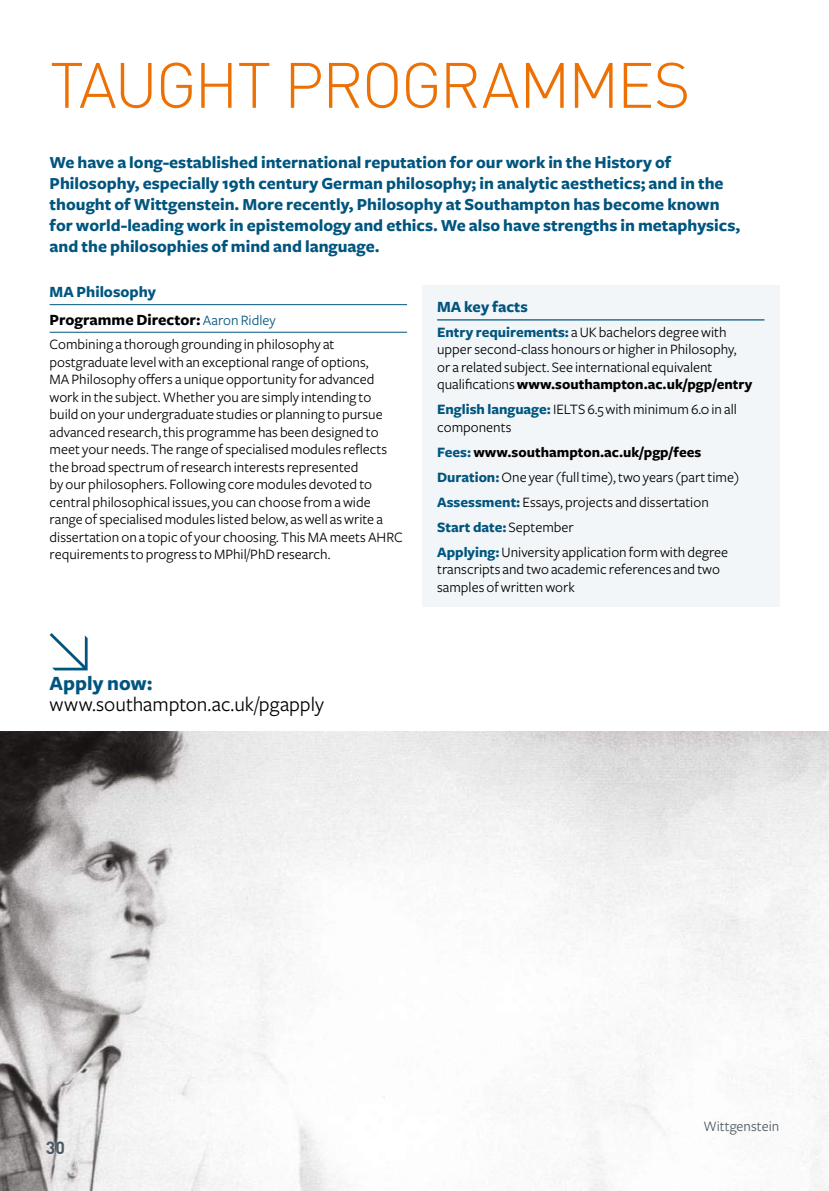
<style>
.page{position:relative;width:829px;height:1191px;background:#fff}
.page>*{position:absolute;margin:0;border:0;box-sizing:border-box;transform-origin:0 0}
.t1{font:300 63px "DINOT";letter-spacing:-.03em;color:#ed7004}
.t2{font:21px "Freight Sans";letter-spacing:-.005em;color:#000}
.t3{font:700 21px "Freight Sans";color:#00557f}
.t4{font:700 17.5px/21px "Freight Sans";color:#00557f}
.t5{font:700 17.5px "DINOT";color:#4c5a62}
.t6{font:700 16.1px/27.7px "Freight Sans";color:#000}
.t7{font:700 16.1px "Freight Sans";color:#00557f}
.t8{font:14.88px/17.5px "Freight Sans";color:#000}
.t9{font:14.88px "Freight Sans";color:#4c5a62}
.s1{color:#00557f}
.s2{font-weight:400;font-size:14.88px;color:#00557f}
.s3{font-weight:700;color:#00557f}
.s4{font-weight:700}
</style>
<div class="page">
<img style="left:0;top:732px;width:828px;height:459px">
<hr style="left:50px;top:304px;width:357px;height:1px;background:#00557f">
<hr style="left:50px;top:332px;width:357px;height:1px;background:#00557f">
<div style="left:422px;top:285px;width:357px;height:321px;background:#f3f6f8"></div>
<hr style="left:437px;top:319px;width:327px;height:1px;background:#00557f">
<svg style="left:50px;top:633px;width:38px;height:37px"></svg>
<h1 class="t1" style="left:50px;top:37px;width:642px">TAUGHT PROGRAMMES</h1>
<p class="t4" style="left:50px;top:152px;width:692px">We have a long-established international reputation for our work in the History of Philosophy, especially 19th century German philosophy; in analytic aesthetics; and in the thought of Wittgenstein. More recently, Philosophy at Southampton has become known for world-leading work in epistemology and ethics. We also have strengths in metaphysics, and the philosophies of mind and language.</p>
<p class="t6" style="left:50px;top:278px;width:228px"><span class="s1">MA Philosophy<br></span>Programme Director: <span class="s2">Aaron Ridley</span></p>
<p class="t8" style="left:50px;top:336px;width:354px">Combining a thorough grounding in philosophy at postgraduate levelwith an exceptionalrange of options, MAPhilosophy offers a unique opportunity for advanced work in the subject.Whether you are simply intending to build on your undergraduate studies or planning to pursue advanced research,this programme has been designed to meet your needs. The range ofspecialisedmodulesreflects the broad spectrumofresearch interestsrepresented<br>by our philosophers. Following coremodules devoted to central philosophical issues, you can choose fromawide range ofspecialisedmoduleslisted below, aswell aswrite a dissertation on a topic of your choosing. ThisMAmeetsAHRC requirementsto progresstoMPhil/PhDresearch.</p>
<h2 class="t3" style="left:50px;top:672px;width:104px">Apply now:</h2>
<h2 class="t2" style="left:50px;top:693px;width:276px">www.southampton.ac.uk/pgapply</h2>
<p class="t7" style="left:437px;top:298px;width:92px">MA key facts</p>
<p class="t8" style="left:437px;top:323px;width:316px"><span class="s3">Entry requirements:</span> aUK bachelors degreewith uppersecond-class honours or higherin Philosophy, or a related subject. See international equivalent qualifications<span class="s4">www.southampton.ac.uk/pgp/entry</span></p>
<p class="t8" style="left:437px;top:401px;width:301px"><span class="s3">English language:</span>IELTS 6.5withminimum6.0in all components</p>
<p class="t8" style="left:437px;top:440px;width:303px;line-height:25px"><span class="s3">Fees:</span><span class="s4">www.southampton.ac.uk/pgp/fees </span><span class="s3">Duration:</span>One year(fulltime),two years(parttime)<br><span class="s3">Assessment:</span> Essays, projects and dissertation <span class="s3">Start date:</span> September<br><span class="s3">Applying:</span>University application formwith degree</p>
<p class="t8" style="left:437px;top:561px;width:284px">transcripts and two academic references and two samples ofwrittenwork</p>
<p class="t5" style="left:46px;top:1133px;width:21px">30</p>
<p class="t9" style="left:703px;top:1118px;width:77px">Wittgenstein</p>
</div>
